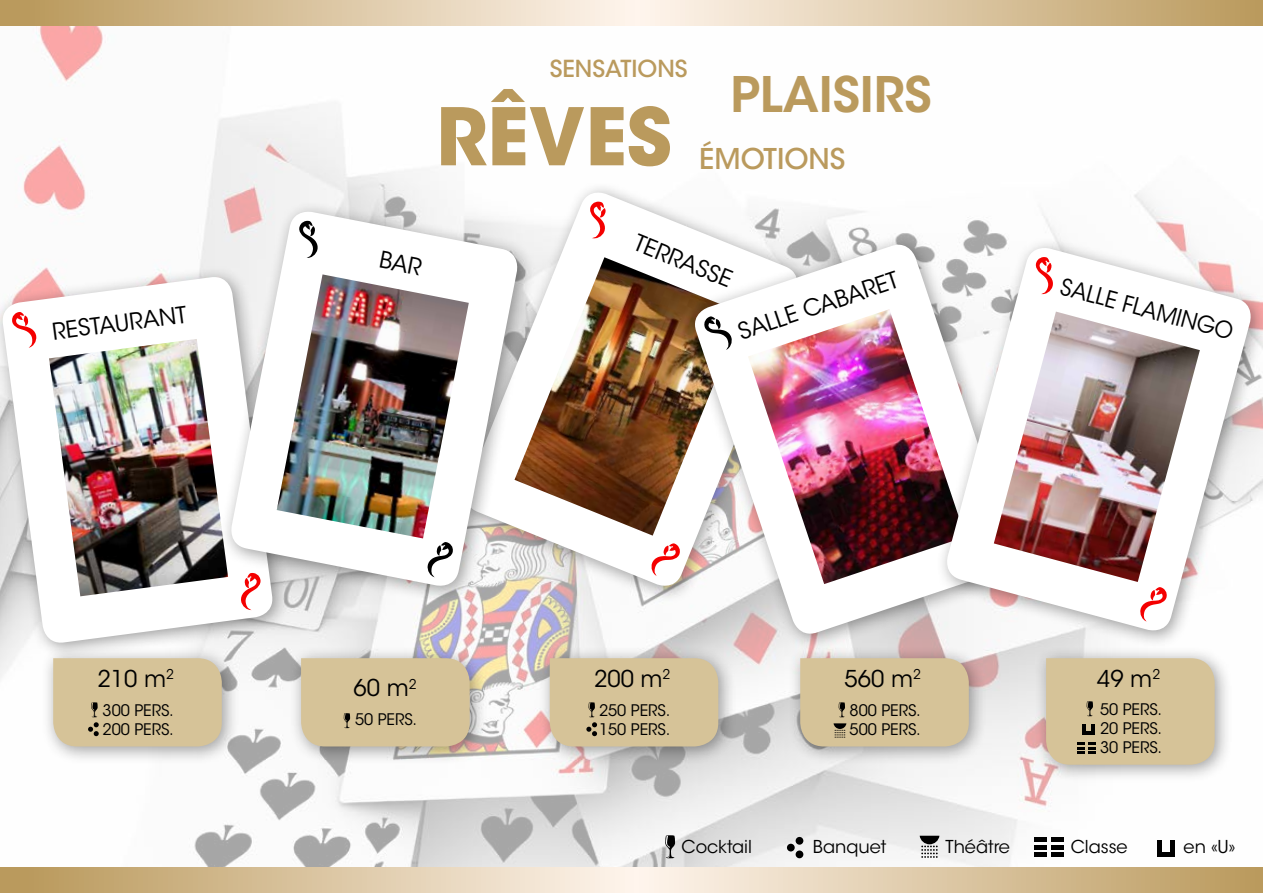
<style>
.page{position:relative;width:1263px;height:893px;background:#fff}
.page>*{position:absolute;margin:0;border:0;box-sizing:border-box;transform-origin:0 0}
.t1{font:700 78.6px "ITC Avant Garde Std";color:#ba9a5d}
.t2{font:600 48.6px "ITC Avant Garde Std";color:#ba9a5d}
.t3{font:500 28.35px "ITC Avant Garde Std";color:#ba9a5d}
.t4{font:500 23.25px "ITC Avant Garde Std";color:#ba9a5d}
.t5{font:23.1px "ITC Avant Garde Std";color:#000}
.t6{font:23.1px "ITC Avant Garde Std";color:#000;scale:.94 1}
.t7{font:17.7px "ITC Avant Garde Std";color:#000}
.t8{font:15.9px/19px "ITC Avant Garde Std";color:#000}
</style>
<div class="page">
<img style="left:0;top:26px;width:1187px;height:841px">
<div style="left:0;top:265px;width:290px;height:396px;background:#000;opacity:.38"></div>
<svg style="left:0;top:275px;width:275px;height:370px"></svg>
<svg style="left:12px;top:312px;width:25px;height:36px"></svg>
<svg style="left:241px;top:603px;width:21px;height:7px"></svg>
<img style="left:49px;top:339px;width:171px;height:257px">
<div style="left:454px;top:181px;width:361px;height:423px;background:#000;opacity:.38"></div>
<svg style="left:460px;top:187px;width:343px;height:404px"></svg>
<svg style="left:588px;top:202px;width:18px;height:38px"></svg>
<svg style="left:650px;top:543px;width:31px;height:33px"></svg>
<img style="left:535px;top:257px;width:148px;height:279px">
<div style="left:683px;top:233px;width:348px;height:419px;background:#000;opacity:.38"></div>
<svg style="left:690px;top:240px;width:245px;height:398px"></svg>
<svg style="left:703px;top:316px;width:30px;height:34px"></svg>
<img style="left:748px;top:309px;width:187px;height:275px">
<div style="left:935px;top:236px;width:328px;height:412px;background:#000;opacity:.38"></div>
<svg style="left:943px;top:244px;width:312px;height:391px"></svg>
<svg style="left:1034px;top:257px;width:19px;height:38px"></svg>
<svg style="left:1139px;top:587px;width:28px;height:35px"></svg>
<img style="left:994px;top:312px;width:206px;height:270px">
<div style="left:220px;top:200px;width:315px;height:403px;background:#000;opacity:.38"></div>
<svg style="left:228px;top:208px;width:292px;height:381px"></svg>
<svg style="left:298px;top:221px;width:20px;height:38px"></svg>
<svg style="left:427px;top:542px;width:26px;height:35px"></svg>
<img style="left:277px;top:274px;width:192px;height:264px">
<div style="left:41px;top:646px;width:199px;height:119px;background:#000;opacity:.38"></div>
<div style="left:538px;top:646px;width:199px;height:119px;background:#000;opacity:.38"></div>
<div style="left:788px;top:646px;width:199px;height:119px;background:#000;opacity:.38"></div>
<div style="left:1034px;top:646px;width:199px;height:137px;background:#000;opacity:.38"></div>
<div style="left:289px;top:646px;width:199px;height:119px;background:#000;opacity:.38"></div>
<div style="left:53px;top:658px;width:169px;height:88px;background:#d6c398"></div>
<div style="left:550px;top:658px;width:168px;height:88px;background:#d6c398"></div>
<div style="left:800px;top:658px;width:169px;height:88px;background:#d6c398"></div>
<div style="left:301px;top:658px;width:169px;height:88px;background:#d6c398"></div>
<svg style="left:0;top:867px;width:1263px;height:26px;background:#dbc6a2"></svg>
<svg style="left:0;top:0;width:1263px;height:26px;background:#dbc6a2"></svg>
<svg style="left:920px;top:836px;width:19px;height:22px"></svg>
<div style="left:796px;top:837px;width:7px;height:8px;background:#000;border-radius:50%"></div>
<div style="left:787px;top:844px;width:8px;height:7px;background:#000;border-radius:50%"></div>
<div style="left:796px;top:850px;width:7px;height:8px;background:#000;border-radius:50%"></div>
<svg style="left:1157px;top:840px;width:18px;height:17px"></svg>
<svg style="left:665px;top:835px;width:10px;height:23px"></svg>
<hr style="left:1034px;top:838px;width:12px;height:4px;background:#000">
<hr style="left:1034px;top:845px;width:12px;height:4px;background:#000">
<div style="left:1034px;top:852px;width:12px;height:5px;background:#000"></div>
<hr style="left:1051px;top:838px;width:13px;height:4px;background:#000">
<hr style="left:1051px;top:845px;width:13px;height:4px;background:#000">
<div style="left:1051px;top:852px;width:13px;height:5px;background:#000"></div>
<div style="left:1046px;top:658px;width:169px;height:107px;background:#d6c398"></div>
<svg style="left:380px;top:251px;width:43px;height:24px"></svg>
<h3 class="t5" style="left:50px;top:318px;width:137px;rotate:-8deg">RESTAURANT</h3>
<h3 class="t5" style="left:98px;top:665px;width:78px">210 m<sup>2</sup></h3>
<p class="t8" style="left:103px;top:701px;width:73px">300 PERS.<br>200 PERS.</p>
<h3 class="t4" style="left:550px;top:54px;width:139px">SENSATIONS</h3>
<h1 class="t1" style="left:436px;top:85px;width:237px">RÊVES</h1>
<h2 class="t2" style="left:730px;top:63px;width:203px">PLAISIRS</h2>
<h3 class="t3" style="left:699px;top:141px;width:148px">ÉMOTIONS</h3>
<h3 class="t5" style="left:640px;top:229px;width:105px;rotate:22deg">TERRASSE</h3>
<h3 class="t5" style="left:734px;top:319px;width:169px;rotate:-19deg">SALLE CABARET</h3>
<h3 class="t6" style="left:1065px;top:272px;width:191px;rotate:15deg">SALLE FLAMINGO</h3>
<h3 class="t5" style="left:354px;top:674px;width:64px">60 m<sup>2</sup></h3>
<p class="t8" style="left:355px;top:710px;width:64px">50 PERS.</p>
<h3 class="t5" style="left:594px;top:665px;width:78px">200 m<sup>2</sup></h3>
<p class="t8" style="left:599px;top:701px;width:73px">250 PERS.<br>150 PERS.</p>
<h3 class="t5" style="left:845px;top:665px;width:78px">560 m<sup>2</sup></h3>
<p class="t8" style="left:849px;top:701px;width:73px">800 PERS.<br>500 PERS.</p>
<h3 class="t5" style="left:1097px;top:664px;width:64px">49 m<sup>2</sup></h3>
<p class="t8" style="left:1100px;top:700px;width:64px;text-align:justify">50 PERS.<br>20 PERS.<br>30 PERS.</p>
<p class="t7" style="left:681px;top:836px;width:72px">Cocktail</p>
<p class="t7" style="left:813px;top:836px;width:75px">Banquet</p>
<p class="t7" style="left:946px;top:836px;width:66px">Théâtre</p>
<p class="t7" style="left:1071px;top:836px;width:59px">Classe</p>
<p class="t7" style="left:1183px;top:836px;width:53px">en «U»</p>
</div>
